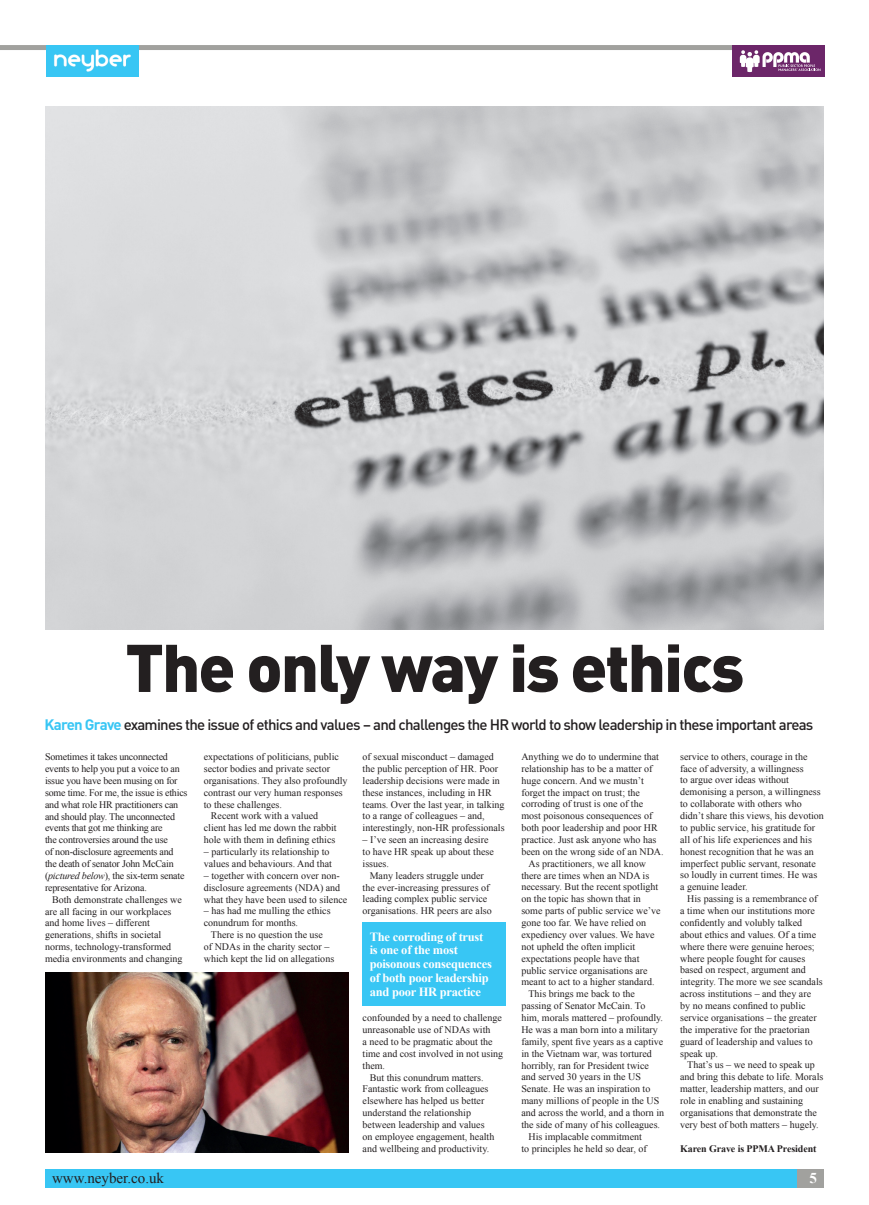
<style>
.page{position:relative;width:869px;height:1205px;background:#fff}
.page>*{position:absolute;margin:0;border:0;box-sizing:border-box;transform-origin:0 0}
.t1{font:900 66.25px "DINOT";letter-spacing:-.03em;color:#231f20}
.t2{font:500 15px "DINOT";letter-spacing:-.05em;color:#231f20}
.t3{font:15px "Times New Roman";color:#231f20}
.t4{font:700 15px "Times New Roman";color:#fff}
.t5{font:700 12.5px/13.8px "Times New Roman";letter-spacing:-.02em;color:#fff}
.t6{font:10px/11.9px "Times New Roman";color:#231f20}
.t7{font:10px/11.9px "Times New Roman";letter-spacing:-.02em;color:#231f20}
.t8{font:700 10px "Times New Roman";letter-spacing:-.01em;color:#231f20}
.s1{font-weight:700;color:#38c6f4}
.s2{font-style:italic}
</style>
<div class="page">
<div style="left:45px;top:1168px;width:751px;height:19px;background:#38c6f4"></div>
<div style="left:796px;top:1168px;width:27px;height:19px;background:#a1a19e"></div>
<div style="left:0;top:45px;width:824px;height:5px;background:#a1a19e"></div>
<img style="left:46px;top:45px;width:92px;height:32px">
<div style="left:732px;top:45px;width:92px;height:32px;background:#6c2669"></div>
<svg style="left:739px;top:50px;width:81px;height:22px"></svg>
<div style="left:362px;top:922px;width:143px;height:83px;background:#38c6f4"></div>
<img style="left:46px;top:106px;width:777px;height:523px">
<img style="left:46px;top:972px;width:302px;height:180px">
<h1 class="t1" style="left:125px;top:615px;width:620px">The only way is ethics</h1>
<h2 class="t2" style="left:45px;top:713px;width:770px"><span class="s1">Karen Grave</span> examines the issue of ethics and values – and challenges the HR world to show leadership in these important areas</h2>
<p class="t7" style="left:45px;top:751px;width:144px">Sometimes it takes unconnected events to help you put a voice to an issue you have been musing on for some time. For me, the issue is ethics and what role HR practitioners can and should play. The unconnected events that got me thinking are<br>the controversies around the use<br>of non-disclosure agreements and the death of senator John McCain (<span class="s2">pictured below</span>), the six-term senate representative for Arizona.</p>
<p class="t6" style="left:45px;top:893px;width:139px;text-indent:7px">Both demonstrate challenges we are all facing in our workplaces and home lives – different generations, shifts in societal norms, technology-transformed media environments and changing</p>
<p class="t6" style="left:204px;top:750px;width:136px">expectations of politicians, public</p>
<p class="t6" style="left:204px;top:762px;width:128px">sector bodies and private sector</p>
<p class="t6" style="left:204px;top:774px;width:145px">organisations. They also profoundly</p>
<p class="t6" style="left:204px;top:786px;width:140px">contrast our very human responses</p>
<p class="t6" style="left:204px;top:798px;width:80px">to these challenges.</p>
<p class="t6" style="left:211px;top:810px;width:109px">Recent work with a valued</p>
<p class="t6" style="left:204px;top:822px;width:134px">client has led me down the rabbit</p>
<p class="t6" style="left:204px;top:834px;width:133px">hole with them in defining ethics</p>
<p class="t6" style="left:204px;top:845px;width:130px">– particularly its relationship to values and behaviours. And that</p>
<p class="t6" style="left:204px;top:869px;width:145px">– together with concern over non&shy;disclosure agreements (NDA) and what they have been used to silence</p>
<p class="t6" style="left:204px;top:905px;width:128px">– has had me mulling the ethics conundrum for months.</p>
<p class="t6" style="left:204px;top:929px;width:132px;text-align:center">There is no question the use<br>of NDAs in the charity sector – which kept the lid on allegations</p>
<p class="t6" style="left:362px;top:750px;width:143px">of sexual misconduct – damaged the public perception of HR. Poor leadership decisions were made in these instances, including in HR teams. Over the last year, in talking to a range of colleagues – and, interestingly, non-HR professionals</p>
<p class="t6" style="left:362px;top:833px;width:133px">– I’ve seen an increasing desire to have HR speak up about these issues.</p>
<p class="t6" style="left:362px;top:869px;width:130px;text-align:center">Many leaders struggle under<br>the ever-increasing pressures of leading complex public service organisations. HR peers are also</p>
<p class="t5" style="left:369px;top:929px;width:124px">The corroding of trust is one of the most poisonous consequences of both poor leadership and poor HR practice</p>
<p class="t6" style="left:362px;top:1012px;width:141px">confounded by a need to challenge</p>
<p class="t6" style="left:362px;top:1023px;width:129px">unreasonable use of NDAs with</p>
<p class="t6" style="left:362px;top:1035px;width:131px">a need to be pragmatic about the</p>
<p class="t6" style="left:362px;top:1047px;width:142px">time and cost involved in not using</p>
<p class="t6" style="left:362px;top:1059px;width:24px">them.</p>
<p class="t6" style="left:369px;top:1071px;width:115px">But this conundrum matters.</p>
<p class="t6" style="left:362px;top:1083px;width:127px">Fantastic work from colleagues</p>
<p class="t6" style="left:362px;top:1095px;width:123px">elsewhere has helped us better</p>
<p class="t6" style="left:362px;top:1107px;width:110px">understand the relationship</p>
<p class="t6" style="left:362px;top:1118px;width:123px">between leadership and values</p>
<p class="t6" style="left:362px;top:1130px;width:133px">on employee engagement, health</p>
<p class="t6" style="left:362px;top:1142px;width:128px">and wellbeing and productivity.</p>
<p class="t6" style="left:521px;top:750px;width:139px">Anything we do to undermine that</p>
<p class="t6" style="left:521px;top:762px;width:133px">relationship has to be a matter of</p>
<p class="t6" style="left:521px;top:774px;width:124px">huge concern. And we mustn’t</p>
<p class="t6" style="left:521px;top:786px;width:120px">forget the impact on trust; the</p>
<p class="t6" style="left:521px;top:798px;width:123px">corroding of trust is one of the</p>
<p class="t6" style="left:521px;top:810px;width:132px">most poisonous consequences of</p>
<p class="t6" style="left:521px;top:822px;width:138px">both poor leadership and poor HR</p>
<p class="t6" style="left:521px;top:833px;width:136px">practice. Just ask anyone who has</p>
<p class="t6" style="left:521px;top:845px;width:144px">been on the wrong side of an NDA.</p>
<p class="t6" style="left:528px;top:857px;width:119px">As practitioners, we all know</p>
<p class="t6" style="left:521px;top:869px;width:129px">there are times when an NDA is</p>
<p class="t6" style="left:521px;top:881px;width:138px">necessary. But the recent spotlight</p>
<p class="t6" style="left:521px;top:893px;width:121px">on the topic has shown that in</p>
<p class="t6" style="left:521px;top:905px;width:141px">some parts of public service we’ve</p>
<p class="t6" style="left:521px;top:916px;width:126px">gone too far. We have relied on</p>
<p class="t6" style="left:521px;top:928px;width:135px">expediency over values. We have</p>
<p class="t6" style="left:521px;top:940px;width:115px">not upheld the often implicit</p>
<p class="t6" style="left:521px;top:952px;width:120px">expectations people have that</p>
<p class="t6" style="left:521px;top:964px;width:128px">public service organisations are</p>
<p class="t6" style="left:521px;top:976px;width:135px">meant to act to a higher standard.</p>
<p class="t6" style="left:528px;top:988px;width:108px">This brings me back to the</p>
<p class="t6" style="left:521px;top:1000px;width:125px">passing of Senator McCain. To</p>
<p class="t6" style="left:521px;top:1011px;width:143px">him, morals mattered – profoundly.</p>
<p class="t6" style="left:521px;top:1023px;width:138px">He was a man born into a military</p>
<p class="t6" style="left:521px;top:1035px;width:143px">family, spent five years as a captive</p>
<p class="t6" style="left:521px;top:1047px;width:132px">in the Vietnam war, was tortured</p>
<p class="t6" style="left:521px;top:1059px;width:129px">horribly, ran for President twice</p>
<p class="t6" style="left:521px;top:1071px;width:121px">and served 30 years in the US</p>
<p class="t6" style="left:521px;top:1083px;width:130px">Senate. He was an inspiration to</p>
<p class="t6" style="left:521px;top:1095px;width:139px">many millions of people in the US</p>
<p class="t6" style="left:521px;top:1106px;width:144px">and across the world, and a thorn in</p>
<p class="t6" style="left:521px;top:1118px;width:140px">the side of many of his colleagues.</p>
<p class="t6" style="left:528px;top:1130px;width:115px">His implacable commitment</p>
<p class="t6" style="left:521px;top:1142px;width:127px">to principles he held so dear, of</p>
<p class="t6" style="left:679px;top:750px;width:145px">service to others, courage in the face of adversity, a willingness<br>to argue over ideas without demonising a person, a willingness to collaborate with others who didn’t share this views, his devotion to public service, his gratitude for all of his life experiences and his honest recognition that he was an imperfect public servant, resonate so loudly in current times. He was a genuine leader.</p>
<p class="t6" style="left:679px;top:893px;width:144px;text-indent:7px">His passing is a remembrance of a time when our institutions more confidently and volubly talked about ethics and values. Of a time where there were genuine heroes; where people fought for causes based on respect, argument and integrity. The more we see scandals across institutions – and they are by no means confined to public service organisations – the greater the imperative for the praetorian guard of leadership and values to speak up.</p>
<p class="t6" style="left:679px;top:1059px;width:145px;text-indent:7px">That’s us – we need to speak up and bring this debate to life. Morals matter, leadership matters, and our role in enabling and sustaining organisations that demonstrate the very best of both matters – hugely.</p>
<p class="t8" style="left:679px;top:1141px;width:138px">Karen Grave is PPMA President</p>
<h2 class="t3" style="left:52px;top:1168px;width:113px">www.neyber.co.uk</h2>
<h2 class="t4" style="left:809px;top:1167px;width:9px">5</h2>
</div>
